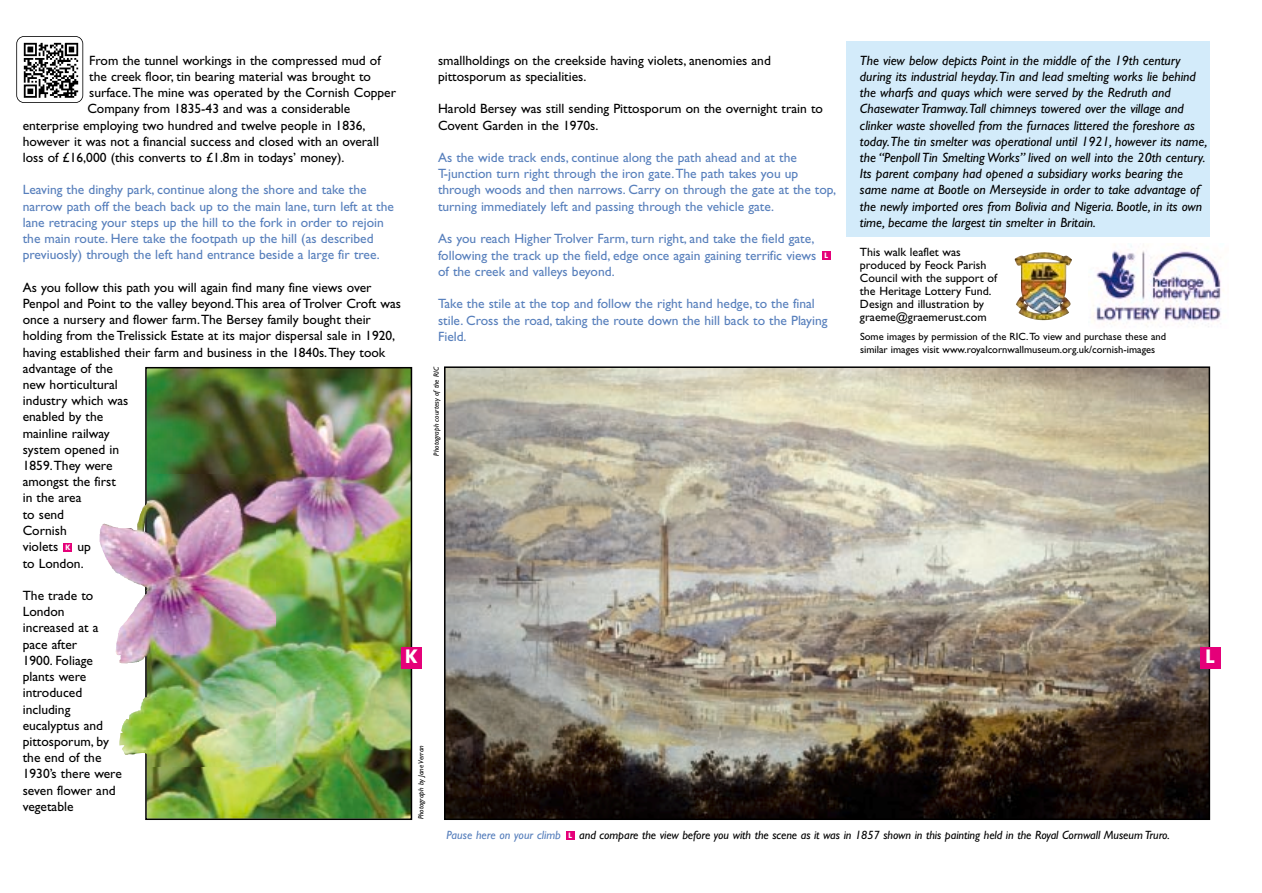
<style>
.page{position:relative;width:1262px;height:893px;background:#fff}
.page>*{position:absolute;margin:0;border:0;box-sizing:border-box;transform-origin:0 0}
.t1{font:700 22.5px "Bailey Sans ITC";color:#fff}
.t2{font:13.5px/16.2px "Gill Sans";color:#000}
.t3{font:13.5px/16.2px "Gill Sans";color:#577fbc}
.t4{font:italic 13.5px/16.2px "Gill Sans";color:#000}
.t5{font:12px/12.9px "Gill Sans";color:#000}
.t6{font:italic 12px "Gill Sans";letter-spacing:-.005em;color:#000}
.t7{font:10.5px/12.6px "Gill Sans";color:#000}
.t8{font:700 9px "Bailey Sans ITC";color:#fff}
.t9{font:italic 7.5px "Gill Sans";color:#000}
.s1{color:#577fbc}
.s2{font-family:"Bailey Sans ITC";font-weight:700;font-style:normal;font-size:9px;color:#fff}
</style>
<div class="page">
<div style="left:846px;top:41px;width:364px;height:195px;background:#d3ebfa"></div>
<div style="left:64px;top:543px;width:8px;height:8px;background:#e50079"></div>
<img style="left:447px;top:369px;width:760px;height:448px">
<div style="left:444px;top:366px;width:766px;height:454px;border:2px solid #000"></div>
<img style="left:148px;top:586px;width:261px;height:231px">
<img style="left:148px;top:370px;width:261px;height:216px">
<div style="left:145px;top:367px;width:267px;height:453px;border:2px solid #000"></div>
<img style="left:100px;top:475px;width:175px;height:111px">
<div style="left:1199px;top:646px;width:21px;height:22px;background:#e50079"></div>
<div style="left:401px;top:646px;width:20px;height:22px;background:#e50079"></div>
<img style="left:23px;top:42px;width:56px;height:56px">
<div style="left:16px;top:36px;width:67px;height:67px;border:2px solid #000;border-radius:8px"></div>
<div style="left:822px;top:251px;width:8px;height:9px;background:#e50079"></div>
<div style="left:566px;top:831px;width:8px;height:8px;background:#e50079"></div>
<svg style="left:1066px;top:257px;width:6px;height:12px"></svg>
<img style="left:1092px;top:245px;width:132px;height:82px">
<p class="t2" style="left:89px;top:54px;width:293px">From the tunnel workings in the compressed mud of</p>
<p class="t2" style="left:89px;top:70px;width:283px">the creek floor, tin bearing material was brought to</p>
<p class="t2" style="left:89px;top:86px;width:308px">surface.The mine was operated by the Cornish Copper</p>
<p class="t2" style="left:87px;top:102px;width:264px">Company from 1835-43 and was a considerable</p>
<p class="t2" style="left:23px;top:118px;width:344px">enterprise employing two hundred and twelve people in 1836,</p>
<p class="t2" style="left:23px;top:135px;width:358px">however it was not a financial success and closed with an overall</p>
<p class="t2" style="left:23px;top:151px;width:323px">loss of £16,000 (this converts to £1.8m in todays’ money).</p>
<p class="t3" style="left:23px;top:183px;width:373px">Leaving the dinghy park, continue along the shore and take the narrow path off the beach back up to the main lane, turn left at the lane retracing your steps up the hill to the fork in order to rejoin the main route. Here take the footpath up the hill (as described previuosly) through the left hand entrance beside a large fir tree.</p>
<p class="t2" style="left:23px;top:280px;width:380px">As you follow this path you will again find many fine views over<br>Penpol and Point to the valley beyond.This area of Trolver Croft was once a nursery and flower farm.The Bersey family bought their holding from the Trelissick Estate at its major dispersal sale in 1920, having established their farm and business in the 1840s.They took advantage of the<br>new horticultural<br>industry which was<br>enabled by the<br>mainline railway<br>system opened in<br>1859.They were<br>amongst the first<br>in the area<br>to send<br>Cornish<br>violets</p>
<p class="t4" style="left:860px;top:54px;width:349px">The view below depicts Point in the middle of the 19th century during its industrial heyday.Tin and lead smelting works lie behind the wharfs and quays which were served by the Redruth and Chasewater Tramway.Tall chimneys towered over the village and clinker waste shovelled from the furnaces littered the foreshore as today.The tin smelter was operational until 1921, however its name, the “Penpoll Tin Smelting Works” lived on well into the 20th century.<br>Its parent company had opened a subsidiary works bearing the same name at Bootle on Merseyside in order to take advantage of the newly imported ores from Bolivia and Nigeria. Bootle, in its own time, became the largest tin smelter in Britain.</p>
<p class="t2" style="left:438px;top:54px;width:334px">smallholdings on the creekside having violets, anenomies and pittosporum as specialities.</p>
<p class="t2" style="left:438px;top:102px;width:386px">Harold Bersey was still sending Pittosporum on the overnight train to<br>Covent Garden in the 1970s.</p>
<p class="t3" style="left:438px;top:151px;width:399px">As the wide track ends, continue along the path ahead and at the T-junction turn right through the iron gate.The path takes you up through woods and then narrows. Carry on through the gate at the top, turning immediately left and passing through the vehicle gate.</p>
<p class="t3" style="left:438px;top:232px;width:380px">As you reach Higher Trolver Farm, turn right, and take the field gate, following the track up the field, edge once again gaining terrific views of the creek and valleys beyond.</p>
<p class="t3" style="left:438px;top:297px;width:391px">Take the stile at the top and follow the right hand hedge, to the final stile. Cross the road, taking the route down the hill back to the Playing<br>Field.</p>
<p class="t5" style="left:860px;top:247px;width:139px">This walk leaflet was produced by Feock Parish<br>Council with the support of the Heritage Lottery Fund.<br>Design and illustration by graeme@graemerust.com</p>
<p class="t8" style="left:824px;top:252px;width:6px">L</p>
<p class="t7" style="left:860px;top:332px;width:308px">Some images by permission of the RIC.To view and purchase these and similar images visit www.royalcornwallmuseum.org.uk/cornish-images</p>
<p class="t9" style="left:434px;top:455px;width:90px;rotate:-90deg">Photograph courtesy of the RIC</p>
<p class="t8" style="left:65px;top:543px;width:7px">K</p>
<p class="t2" style="left:23px;top:540px;width:70px;text-indent:55px">up to London.</p>
<p class="t2" style="left:23px;top:589px;width:101px">The trade to<br>London<br>increased at a pace after<br>1900. Foliage plants were introduced including eucalyptus and pittosporum, by the end of the<br>1930’s there were seven flower and vegetable</p>
<h1 class="t1" style="left:404px;top:647px;width:15px">K</h1>
<h1 class="t1" style="left:1204px;top:647px;width:12px">L</h1>
<p class="t9" style="left:418px;top:819px;width:75px;rotate:-90deg">Photograph by Jane Verran</p>
<p class="t6" style="left:446px;top:831px;width:725px"><span class="s1">Pause here on your climb</span> <span class="s2">L</span> and compare the view before you with the scene as it was in 1857 shown in this painting held in the Royal Cornwall Museum Truro.</p>
</div>
